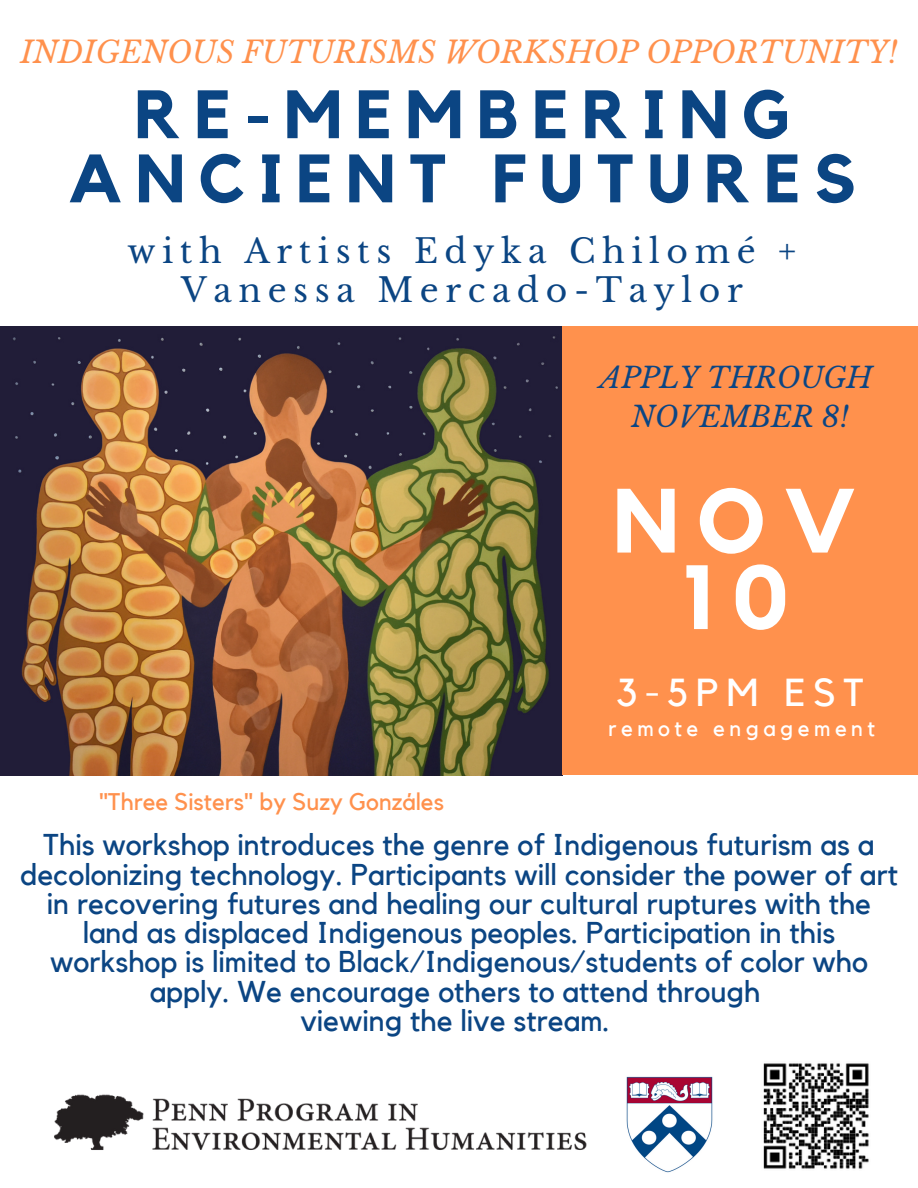
<style>
.page{position:relative;width:918px;height:1188px;background:#fff}
.page>*{position:absolute;margin:0;border:0;box-sizing:border-box;transform-origin:0 0}
.t1{font:700 90px "Kollektif";color:#fff}
.t2{font:700 67.5px/64.2px "Kollektif";letter-spacing:.2em;color:#0b4583;text-align:center}
.t3{font:38.85px "Kollektif";letter-spacing:.2em;color:#fff}
.t4{font:33px "Libre Baskerville";letter-spacing:.2em;color:#0b4583}
.t5{font:30px/29.2px "Kollektif";color:#0b4583;text-align:center}
.t6{font:italic 30px "Libre Baskerville";color:#ff914d}
.t7{font:italic 28.5px "Libre Baskerville";color:#0b4583}
.t8{font:24px "Kollektif";color:#ff914d}
.t9{font:22.35px "Kollektif";letter-spacing:.2em;color:#fff}
</style>
<div class="page">
<img style="left:0;top:326px;width:562px;height:449px">
<img style="left:54px;top:1094px;width:533px;height:56px">
<div style="left:562px;top:326px;width:356px;height:449px;background:#ff914d"></div>
<img style="left:626px;top:1076px;width:87px;height:97px">
<img style="left:763px;top:1063px;width:106px;height:106px">
<p class="t6" style="left:20px;top:34px;width:879px">INDIGENOUS FUTURISMS WORKSHOP OPPORTUNITY!</p>
<p class="t2" style="left:68px;top:85px;width:789px">RE-MEMBERING<br>ANCIENT FUTURES</p>
<p class="t4" style="left:127px;top:231px;width:671px">with Artists Edyka Chilomé +</p>
<p class="t4" style="left:181px;top:270px;width:563px">Vanessa Mercado-Taylor</p>
<p class="t7" style="left:600px;top:360px;width:274px">APPLY THROUGH</p>
<p class="t7" style="left:631px;top:399px;width:219px">NOVEMBER 8!</p>
<p class="t1" style="left:613px;top:480px;width:245px">NOV</p>
<p class="t1" style="left:681px;top:556px;width:109px">10</p>
<p class="t8" style="left:99px;top:791px;width:346px">"Three Sisters" by Suzy Gonzáles</p>
<p class="t3" style="left:616px;top:675px;width:250px">3-5PM EST</p>
<p class="t9" style="left:608px;top:718px;width:269px">remote engagement</p>
<p class="t5" style="left:20px;top:832px;width:879px">This workshop introduces the genre of Indigenous futurism as a decolonizing technology. Participants will consider the power of art in recovering futures and healing our cultural ruptures with the land as displaced Indigenous peoples. Participation in this workshop is limited to Black/Indigenous/students of color who apply. We encourage others to attend through</p>
<p class="t5" style="left:300px;top:1007px;width:311px">viewing the live stream.</p>
</div>
